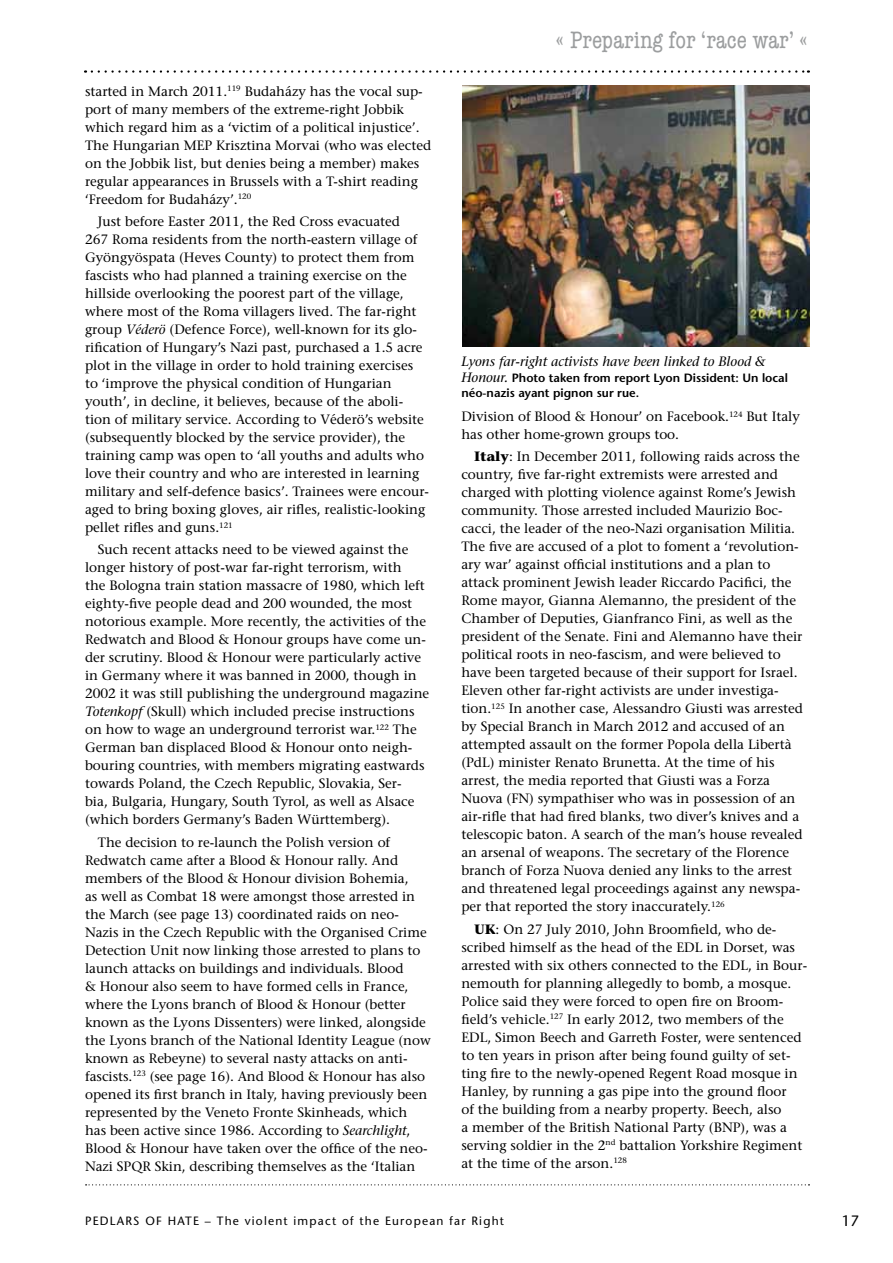
<style>
.page{position:relative;width:893px;height:1263px;background:#fff}
.page>*{position:absolute;margin:0;border:0;box-sizing:border-box;transform-origin:0 0}
.t1{font:condensed 24px "American Typewriter";color:#9c9e9f}
.t2{font:15px "Stone Sans";color:#000}
.t3{font:13.5px/18px "Stone Serif";color:#000}
.t4{font:italic 13.5px "Stone Serif";color:#000}
.t5{font:600 12px/14.7px "Stone Sans";color:#000}
.t6{font:12px "Stone Sans";letter-spacing:.1em;color:#000}
.s1{font-style:italic}
.s2{font-family:"Stone Serif";font-weight:400;font-style:italic;font-size:13.5px}
.s3{font-weight:700}
</style>
<div class="page">
<svg style="left:92px;top:70px;width:717px;height:3px"></svg>
<img style="left:462px;top:85px;width:347px;height:262px">
<svg style="left:86px;top:1184px;width:723px;height:1px"></svg>
<p class="t3" style="left:85px;top:82px;width:348px">started in March 2011.<sup>119</sup> Budaházy has the vocal sup&shy;port of many members of the extreme-right Jobbik which regard him as a ‘victim of a political injustice’.<br>The Hungarian MEP Krisztina Morvai (who was elected on the Jobbik list, but denies being a member) makes regular appearances in Brussels with a T-shirt reading ‘Freedom for Budaházy’.<sup>120</sup></p>
<p class="t3" style="left:85px;top:212px;width:345px;text-indent:13px">Just before Easter 2011, the Red Cross evacuated<br>267 Roma residents from the north-eastern village of Gyöngyöspata (Heves County) to protect them from fascists who had planned a training exercise on the hillside overlooking the poorest part of the village, where most of the Roma villagers lived. The far-right group <span class="s1">Véderö</span> (Defence Force), well-known for its glo&shy;rification of Hungary’s Nazi past, purchased a 1.5 acre plot in the village in order to hold training exercises to ‘improve the physical condition of Hungarian youth’, in decline, it believes, because of the aboli&shy;tion of military service. According to Véderö’s website (subsequently blocked by the service provider), the training camp was open to ‘all youths and adults who love their country and who are interested in learning military and self-defence basics’. Trainees were encour&shy;aged to bring boxing gloves, air rifles, realistic-looking pellet rifles and guns.<sup>121</sup></p>
<p class="t3" style="left:85px;top:540px;width:346px;text-indent:13px">Such recent attacks need to be viewed against the longer history of post-war far-right terrorism, with<br>the Bologna train station massacre of 1980, which left eighty-five people dead and 200 wounded, the most notorious example. More recently, the activities of the Redwatch and Blood &amp; Honour groups have come un&shy;der scrutiny. Blood &amp; Honour were particularly active in Germany where it was banned in 2000, though in 2002 it was still publishing the underground magazine <span class="s1">Totenkopf</span> (Skull) which included precise instructions on how to wage an underground terrorist war.<sup>122</sup> The German ban displaced Blood &amp; Honour onto neigh&shy;bouring countries, with members migrating eastwards towards Poland, the Czech Republic, Slovakia, Ser-<br>bia, Bulgaria, Hungary, South Tyrol, as well as Alsace (which borders Germany’s Baden Württemberg).</p>
<p class="t3" style="left:85px;top:833px;width:347px;text-indent:13px">The decision to re-launch the Polish version of Redwatch came after a Blood &amp; Honour rally. And members of the Blood &amp; Honour division Bohemia,<br>as well as Combat 18 were amongst those arrested in the March (see page 13) coordinated raids on neo-Nazis in the Czech Republic with the Organised Crime Detection Unit now linking those arrested to plans to launch attacks on buildings and individuals. Blood<br>&amp; Honour also seem to have formed cells in France, where the Lyons branch of Blood &amp; Honour (better known as the Lyons Dissenters) were linked, alongside the Lyons branch of the National Identity League (now known as Rebeyne) to several nasty attacks on anti&shy;fascists.<sup>123</sup> (see page 16). And Blood &amp; Honour has also opened its first branch in Italy, having previously been represented by the Veneto Fronte Skinheads, which has been active since 1986. According to <span class="s1">Searchlight</span>, Blood &amp; Honour have taken over the office of the neo-Nazi SPQR Skin, describing themselves as the ‘Italian</p>
<h1 class="t1" style="left:556px;top:27px;width:254px">« Preparing for ‘race war’ «</h1>
<p class="t4" style="left:461px;top:353px;width:306px">Lyons far-right activists have been linked to Blood &amp;</p>
<p class="t5" style="left:461px;top:371px;width:328px"><span class="s2">Honour.</span> Photo taken from report Lyon Dissident: Un local néo-nazis ayant pignon sur rue.</p>
<p class="t3" style="left:461px;top:407px;width:340px">Division of Blood &amp; Honour’ on Facebook.<sup>124</sup> But Italy has other home-grown groups too.</p>
<p class="t3" style="left:461px;top:447px;width:343px;text-indent:13px"><span class="s3">Italy</span>: In December 2011, following raids across the country, five far-right extremists were arrested and charged with plotting violence against Rome’s Jewish community. Those arrested included Maurizio Boc&shy;cacci, the leader of the neo-Nazi organisation Militia.<br>The five are accused of a plot to foment a ‘revolution&shy;ary war’ against official institutions and a plan to attack prominent Jewish leader Riccardo Pacifici, the Rome mayor, Gianna Alemanno, the president of the Chamber of Deputies, Gianfranco Fini, as well as the president of the Senate. Fini and Alemanno have their political roots in neo-fascism, and were believed to have been targeted because of their support for Israel.<br>Eleven other far-right activists are under investiga&shy;tion.<sup>125</sup> In another case, Alessandro Giusti was arrested by Special Branch in March 2012 and accused of an attempted assault on the former Popola della Libertà (PdL) minister Renato Brunetta. At the time of his arrest, the media reported that Giusti was a Forza Nuova (FN) sympathiser who was in possession of an air-rifle that had fired blanks, two diver’s knives and a telescopic baton. A search of the man’s house revealed an arsenal of weapons. The secretary of the Florence branch of Forza Nuova denied any links to the arrest and threatened legal proceedings against any newspa&shy;per that reported the story inaccurately.<sup>126</sup></p>
<p class="t3" style="left:461px;top:920px;width:347px;text-indent:13px"><span class="s3">UK</span>: On 27 July 2010, John Broomfield, who de&shy;scribed himself as the head of the EDL in Dorset, was arrested with six others connected to the EDL, in Bour&shy;nemouth for planning allegedly to bomb, a mosque.<br>Police said they were forced to open fire on Broom&shy;field’s vehicle.<sup>127</sup> In early 2012, two members of the EDL, Simon Beech and Garreth Foster, were sentenced to ten years in prison after being found guilty of set&shy;ting fire to the newly-opened Regent Road mosque in Hanley, by running a gas pipe into the ground floor<br>of the building from a nearby property. Beech, also<br>a member of the British National Party (BNP), was a serving soldier in the 2<sup>nd</sup> battalion Yorkshire Regiment at the time of the arson.<sup>128</sup></p>
<p class="t6" style="left:85px;top:1214px;width:420px">PEDLARS OF HATE – The violent impact of the European far Right</p>
<p class="t2" style="left:842px;top:1212px;width:19px">17</p>
</div>
